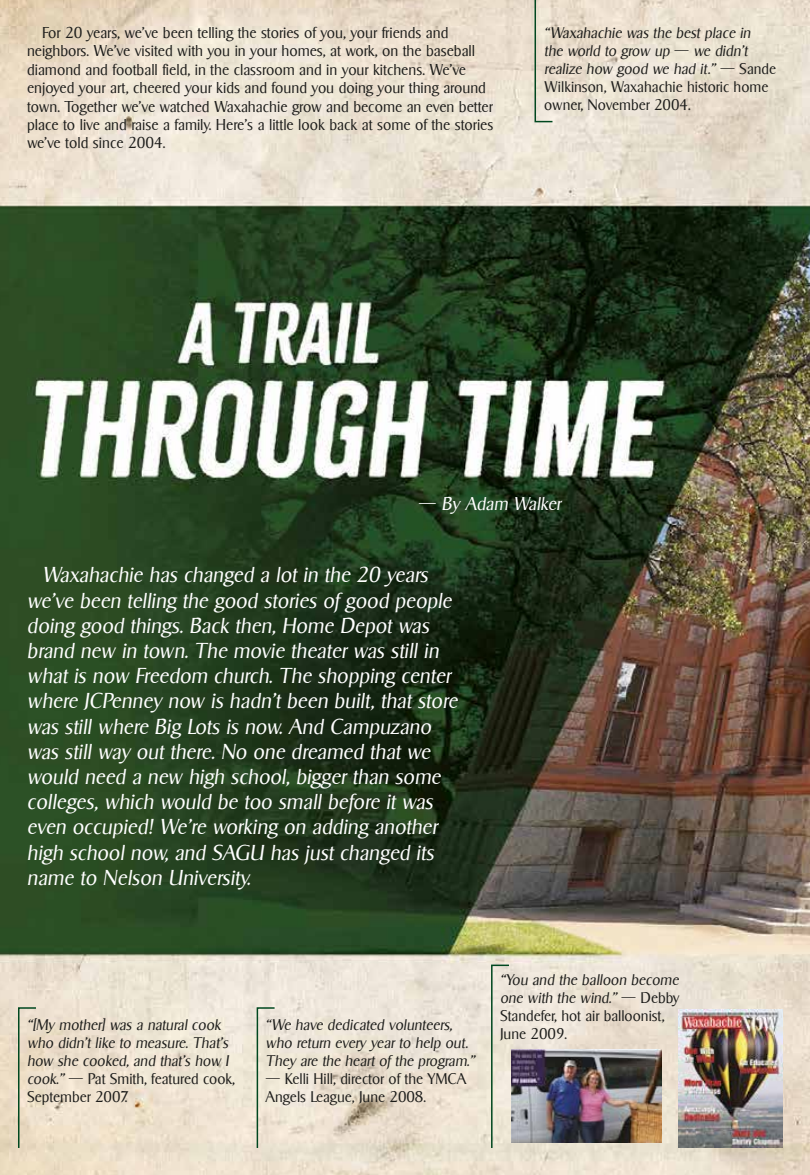
<style>
.page{position:relative;width:810px;height:1175px;background:#fff}
.page>*{position:absolute;margin:0;border:0;box-sizing:border-box;transform-origin:0 0}
.t1{font:italic 300 21px/25.2px "Sigvar Serial";color:#fff}
.t2{font:italic 300 18px "Sigvar Serial";color:#fff}
.t3{font:300 15.3px/18.3px "Sigvar Serial";color:#1d1d1b}
.t4{font:italic 300 15px/18px "Sigvar Serial";color:#1d1d1b}
.t5{font:300 15px/18px "Sigvar Serial";color:#1d1d1b}
.s1{font-style:normal}
.s2{font-style:italic}
</style>
<div class="page">
<img style="left:0;top:0;width:810px;height:1174px">
<svg style="left:534px;top:0;width:20px;height:123px;background:#d6d3c1"></svg>
<img style="left:678px;top:1009px;width:105px;height:139px">
<img style="left:511px;top:1049px;width:151px;height:93px">
<svg style="left:17px;top:1006px;width:20px;height:143px;background:#d8d0b9"></svg>
<svg style="left:256px;top:1006px;width:20px;height:143px;background:#dad8c6"></svg>
<svg style="left:490px;top:963px;width:21px;height:186px;background:#dbdaca"></svg>
<p class="t3" style="left:27px;top:23px;width:468px;text-indent:15px">For 20 years, we’ve been telling the stories of you, your friends and neighbors. We’ve visited with you in your homes, at work, on the baseball diamond and football field, in the classroom and in your kitchens. We’ve enjoyed your art, cheered your kids and found you doing your thing around town. Together we’ve watched Waxahachie grow and become an even better place to live and raise a family. Here’s a little look back at some of the stories we’ve told since 2004.</p>
<p class="t4" style="left:544px;top:24px;width:233px">“Waxahachie was the best place in<br>the world to grow up — we didn’t realize how good we had it.” <span class="s1">— Sande<br>Wilkinson, Waxahachie historic home owner, November 2004.</span></p>
<p class="t2" style="left:418px;top:493px;width:144px">— By Adam Walker</p>
<p class="t1" style="left:27px;top:562px;width:432px;text-indent:15px">Waxahachie has changed a lot in the 20 years we’ve been telling the good stories of good people doing good things. Back then, Home Depot was brand new in town. The movie theater was still in what is now Freedom church. The shopping center where JCPenney now is hadn’t been built, that store was still where Big Lots is now. And Campuzano was still way out there. No one dreamed that we would need a new high school, bigger than some colleges, which would be too small before it was even occupied! We’re working on adding another high school now, and SAGU has just changed its name to Nelson University.</p>
<p class="t4" style="left:27px;top:1016px;width:210px">“[My mother] was a natural cook who didn’t like to measure. That’s how she cooked, and that’s how I cook.” <span class="s1">— Pat Smith, featured cook,<br>September 2007.</span></p>
<p class="t4" style="left:266px;top:1016px;width:211px">“We have dedicated volunteers, who return every year to help out.<br>They are the heart of the program.”</p>
<p class="t5" style="left:266px;top:1070px;width:202px">— Kelli Hill, director of the YMCA<br>Angels League, June 2008.</p>
<p class="t5" style="left:500px;top:970px;width:181px"><span class="s2">“You and the balloon become one with the wind.”</span> — Debby<br>Standefer, hot air balloonist,<br>June 2009.</p>
</div>
